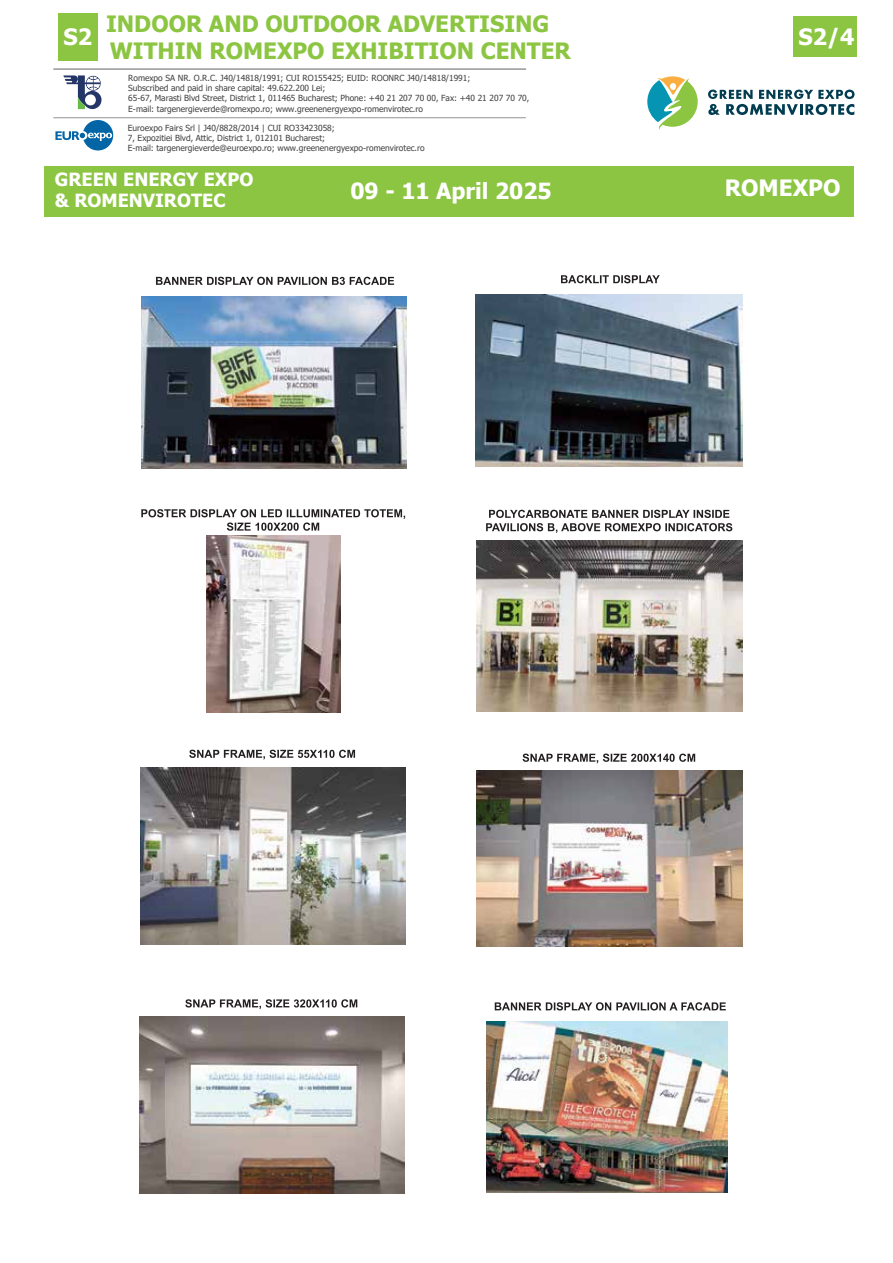
<style>
.page{position:relative;width:893px;height:1263px;background:#fff}
.page>*{position:absolute;margin:0;border:0;box-sizing:border-box;transform-origin:0 0}
.t1{font:700 22.5px/27px "Tahoma";color:#8bc541}
.t2{font:700 22.5px "Tahoma";color:#fff}
.t3{font:700 22.2px "Tahoma";color:#fff}
.t4{font:700 18.15px/21.8px "Tahoma";color:#fff}
.t5{font:8.4px/10.1px "Tahoma";color:#424242}
.s1{font-style:inherit}
</style>
<div class="page">
<img style="left:141px;top:296px;width:265px;height:172px">
<svg style="left:156px;top:277px;width:238px;height:8px"></svg>
<img style="left:475px;top:295px;width:268px;height:172px">
<svg style="left:561px;top:275px;width:99px;height:8px"></svg>
<img style="left:206px;top:535px;width:135px;height:177px">
<svg style="left:141px;top:509px;width:264px;height:22px"></svg>
<img style="left:476px;top:540px;width:267px;height:171px">
<svg style="left:486px;top:510px;width:246px;height:23px"></svg>
<img style="left:140px;top:768px;width:265px;height:176px">
<svg style="left:189px;top:750px;width:166px;height:9px"></svg>
<img style="left:477px;top:770px;width:265px;height:176px">
<svg style="left:523px;top:753px;width:172px;height:10px"></svg>
<img style="left:139px;top:1017px;width:265px;height:176px">
<svg style="left:185px;top:999px;width:172px;height:10px"></svg>
<img style="left:486px;top:1021px;width:242px;height:172px">
<svg style="left:495px;top:1002px;width:231px;height:8px"></svg>
<div style="left:793px;top:16px;width:64px;height:41px;background:#8bc541"></div>
<div style="left:58px;top:13px;width:40px;height:48px;background:#8bc541"></div>
<div style="left:44px;top:166px;width:810px;height:51px;background:#8bc541"></div>
<svg style="left:647px;top:76px;width:51px;height:54px"></svg>
<svg style="left:708px;top:90px;width:146px;height:25px"></svg>
<hr style="left:54px;top:69px;width:472px;height:1px;background:#939598">
<hr style="left:54px;top:117px;width:471px;height:1px;background:#919495">
<svg style="left:55px;top:120px;width:58px;height:30px"></svg>
<svg style="left:63px;top:75px;width:38px;height:34px"></svg>
<h1 class="t1" style="left:106px;top:11px;width:466px">INDOOR AND OUTDOOR ADVERTISING<br>WITHIN ROMEXPO EXHIBITION CENT<span class="s1">E</span>R</h1>
<p class="t5" style="left:128px;top:74px;width:403px">Romexpo SA NR. O.R.C. J40/14818/1991; CUI RO155425; EUID: ROONRC J40/14818/1991;<br>Subscribed and paid in share capital: 49.622.200 Lei;<br>65-67, Marasti Blvd Street, District 1, 011465 Bucharest; Phone: +40 21 207 70 00, Fax: +40 21 207 70 70, E-mail: targenergieverde@romexpo.ro; www.greenenergyexpo-romenvirotec.ro</p>
<p class="t5" style="left:128px;top:123px;width:298px">Euroexpo Fairs Srl | J40/8828/2014 | CUI RO33423058;<br>7, Expozitiei Blvd, Attic, District 1, 012101 Bucharest;<br>E-mail: targenergieverde@euroexpo.ro; www.greenenergyexpo-romenvirotec.ro</p>
<h1 class="t2" style="left:63px;top:21px;width:30px">S2</h1>
<h1 class="t2" style="left:798px;top:21px;width:57px">S2/4</h1>
<h3 class="t4" style="left:55px;top:169px;width:200px">GREEN ENERGY EXPO &amp; ROMENVIROTEC</h3>
<h2 class="t3" style="left:350px;top:175px;width:203px">09 - 11 April 2025</h2>
<h1 class="t2" style="left:725px;top:173px;width:117px">ROMEXPO</h1>
</div>
